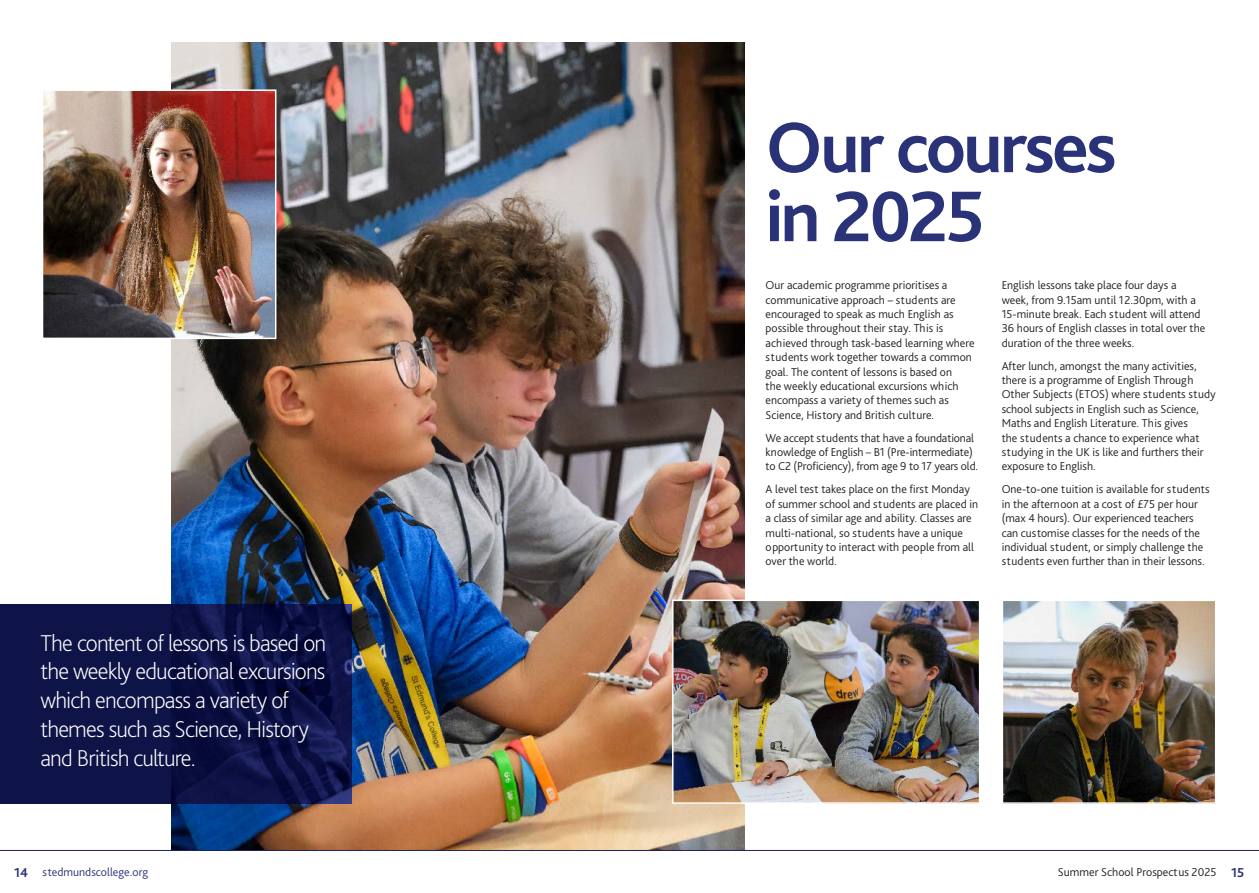
<style>
.page{position:relative;width:1259px;height:893px;background:#fff}
.page>*{position:absolute;margin:0;border:0;box-sizing:border-box;transform-origin:0 0}
.t1{font:700 75px/69px "Bliss Pro";letter-spacing:-.04em;color:#2a3378}
.t2{font:200 24px/28.8px "Bliss Pro";letter-spacing:-.035em;color:#fff}
.t3{font:300 12px/14.4px "Bliss Pro";color:#231f20}
.t4{font:300 12px "Bliss Pro";color:#2a3378}
.s1{font-weight:700;font-size:13.5px}
.s2{font-weight:700;font-size:13.5px;color:#2a3378}
</style>
<div class="page">
<img style="left:171px;top:43px;width:573px;height:807px">
<svg style="left:0;top:604px;width:352px;height:200px;background:#0d1245"></svg>
<img style="left:45px;top:92px;width:228px;height:244px">
<div style="left:42px;top:89px;width:234px;height:250px;border:2px solid #fff"></div>
<img style="left:675px;top:603px;width:302px;height:198px">
<div style="left:672px;top:600px;width:308px;height:204px;border:2px solid #fff"></div>
<img style="left:1004px;top:603px;width:209px;height:198px">
<div style="left:1001px;top:600px;width:215px;height:204px;border:2px solid #fff"></div>
<hr style="left:0;top:850px;width:1259px;height:1px;background:#202361">
<p class="t1" style="left:765px;top:111px;width:353px">Our courses in 2025</p>
<p class="t2" style="left:40px;top:628px;width:287px">The content of lessons is based on the weekly educational excursions which encompass a variety of themes such as Science, History and British culture.</p>
<p class="t3" style="left:765px;top:278px;width:210px">Our academic programme prioritises a communicative approach – students are encouraged to speak as much English as possible throughout their stay. This is achieved through task-based learning where students work together towards a common goal. The content of lessons is based on<br>the weekly educational excursions which encompass a variety of themes such as Science, History and British culture.</p>
<p class="t3" style="left:765px;top:430px;width:214px">We accept students that have a foundational knowledge of English – B1 (Pre-intermediate) to C2 (Proficiency), from age 9 to 17 years old.</p>
<p class="t3" style="left:765px;top:482px;width:214px">A level test takes place on the first Monday of summer school and students are placed in a class of similar age and ability. Classes are multi-national, so students have a unique opportunity to interact with people from all over the world.</p>
<p class="t3" style="left:1001px;top:278px;width:205px">English lessons take place four days a week, from 9.15am until 12.30pm, with a 15-minute break. Each student will attend 36 hours of English classes in total over the duration of the three weeks.</p>
<p class="t3" style="left:1001px;top:358px;width:216px">After lunch, amongst the many activities, there is a programme of English Through Other Subjects (ETOS) where students study school subjects in English such as Science, Maths and English Literature. This gives<br>the students a chance to experience what studying in the UK is like and furthers their exposure to English.</p>
<p class="t3" style="left:1001px;top:482px;width:209px">One-to-one tuition is available for students in the afternoon at a cost of £75 per hour (max 4 hours). Our experienced teachers can customise classes for the needs of the individual student, or simply challenge the students even further than in their lessons.</p>
<p class="t4" style="left:14px;top:864px;width:135px"><span class="s1">14</span> stedmundscollege.org</p>
<p class="t3" style="left:1058px;top:864px;width:188px">Summer School Prospectus 2025 <span class="s2">15</span></p>
</div>
